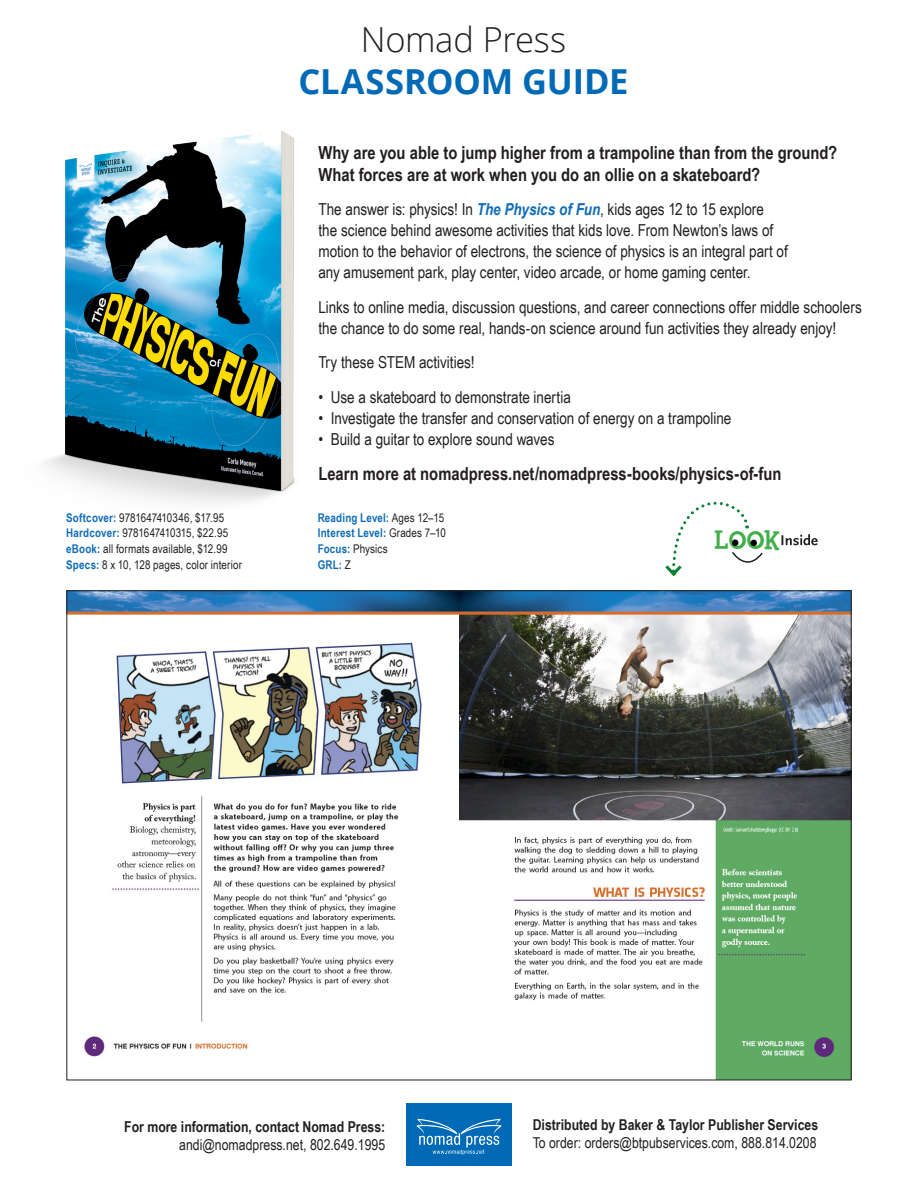
<style>
.page{position:relative;width:918px;height:1188px;background:#fff}
.page>*{position:absolute;margin:0;border:0;box-sizing:border-box;transform-origin:0 0}
.Book_Info{font:700 34.5px/41.4px "Open Sans";letter-spacing:-.005em;color:#016ab6;text-align:center}
.t1{font:800 26.1px "Fink";color:#40ae49}
.Book_Description{font:700 18px/21.6px "Arial Narrow";color:#231f20}
.Book_Description-2{font:16.5px/21px "Arial Narrow";color:#231f20}
.t2{font:700 15px "Arial Narrow";color:#231f20}
.t3{font:15px "Arial Narrow";color:#231f20}
.Book_Info_Block{font:12px "Arial Narrow";letter-spacing:.01em;color:#231f20}
.Book_Info_Block-2{font:700 12px "Arial Narrow";letter-spacing:.015em;color:#126db7}
.Book_Info_Block-3{font:12px "Arial Narrow";letter-spacing:-.01em;color:#231f20}
.s1{font-weight:300;color:#231f20}
.s2{font-weight:700;color:#126db7}
.s3{font-weight:700;font-style:italic;color:#126db7}
.s4{font-weight:400;color:#231f20}
</style>
<div class="page">
<div style="left:406px;top:1103px;width:106px;height:63px;background:#016ab6"></div>
<svg style="left:417px;top:1119px;width:84px;height:36px"></svg>
<svg style="left:782px;top:534px;width:36px;height:11px"></svg>
<svg style="left:665px;top:501px;width:98px;height:75px"></svg>
<img style="left:45px;top:130px;width:250px;height:373px">
<img style="left:69px;top:593px;width:780px;height:485px">
<p class="Book_Info" style="left:298px;top:18px;width:332px"><span class="s1">Nomad Press<br></span>CLASSROOM GUIDE</p>
<p class="Book_Info_Block" style="left:66px;top:509px;width:160px"><span class="s2">Softcover:</span> 9781647410346, $17.95</p>
<p class="Book_Info_Block-3" style="left:66px;top:524px;width:164px"><span class="s2">Hardcover:</span> 9781647410315, $22.95</p>
<p class="Book_Info_Block" style="left:66px;top:540px;width:163px"><span class="s2">eBook:</span> all formats available, $12.99</p>
<p class="Book_Info_Block" style="left:66px;top:555px;width:177px"><span class="s2">Specs:</span> 8 x 10, 128 pages, color interior</p>
<p class="Book_Description" style="left:318px;top:141px;width:520px">Why are you able to jump higher from a trampoline than from the ground?<br>What forces are at work when you do an ollie on a skateboard?</p>
<p class="Book_Description-2" style="left:318px;top:198px;width:471px">The answer is: physics! In <span class="s3">The Physics of Fun</span>, kids ages 12 to 15 explore<br>the science behind awesome activities that kids love. From Newton’s laws of motion to the behavior of electrons, the science of physics is an integral part of any amusement park, play center, video arcade, or home gaming center.</p>
<p class="Book_Description-2" style="left:318px;top:296px;width:545px">Links to online media, discussion questions, and career connections offer middle schoolers the chance to do some real, hands-on science around fun activities they already enjoy!</p>
<p class="Book_Description-2" style="left:318px;top:351px;width:158px">Try these STEM activities!</p>
<p class="Book_Description-2" style="left:318px;top:386px;width:254px">• Use a skateboard to demonstrate inertia</p>
<p class="Book_Description-2" style="left:318px;top:407px;width:414px">• Investigate the transfer and conservation of energy on a trampoline</p>
<p class="Book_Description-2" style="left:318px;top:428px;width:237px">• Build a guitar to explore sound waves</p>
<p class="Book_Description" style="left:318px;top:462px;width:465px">Learn more at nomadpress.net/nomadpress-books/physics-of-fun</p>
<p class="Book_Info_Block-2" style="left:318px;top:508px;width:128px">Reading Level: <span class="s4">Ages 12–15</span></p>
<p class="Book_Info_Block-2" style="left:318px;top:524px;width:130px">Interest Level: <span class="s4">Grades 7–10</span></p>
<p class="Book_Info_Block" style="left:318px;top:540px;width:72px"><span class="s2">Focus:</span> Physics</p>
<p class="Book_Info_Block-2" style="left:318px;top:555px;width:35px">GRL: <span class="s4">Z</span></p>
<p class="t1" style="left:715px;top:524px;width:67px">LOOK</p>
<p class="t2" style="left:124px;top:1116px;width:263px">For more information, contact Nomad Press:</p>
<p class="t3" style="left:179px;top:1134px;width:208px">andi@nomadpress.net, 802.649.1995</p>
<p class="t2" style="left:533px;top:1114px;width:287px">Distributed by Baker &amp; Taylor Publisher Services</p>
<p class="t3" style="left:533px;top:1132px;width:285px">To order: orders@btpubservices.com, 888.814.0208</p>
</div>
